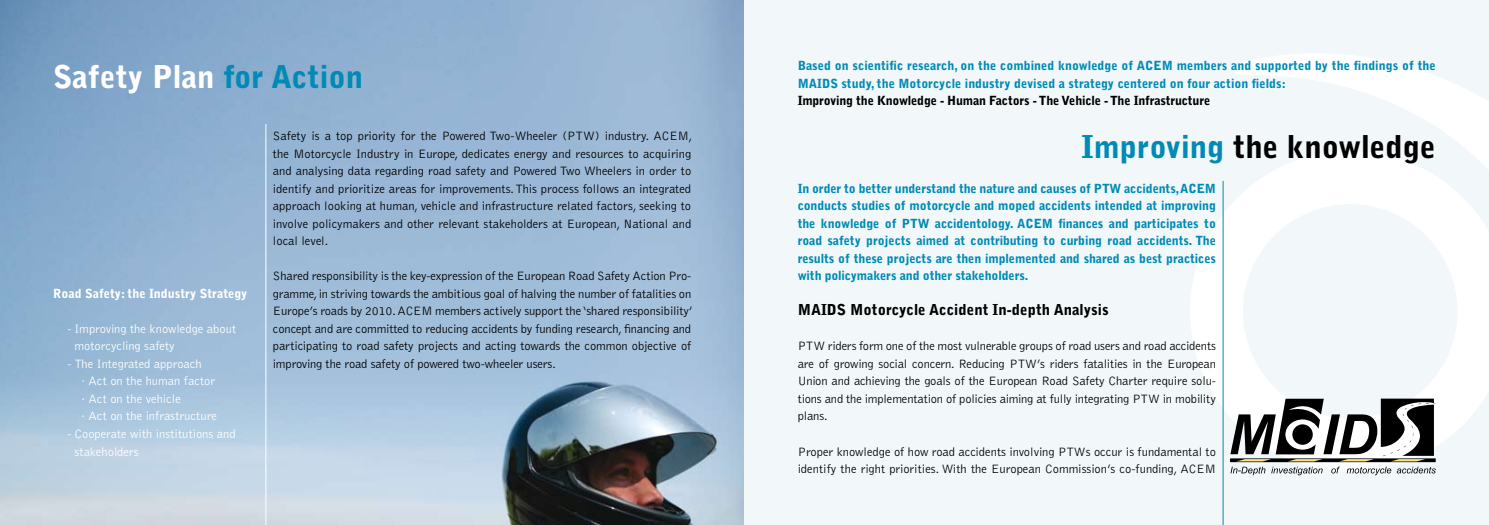
<style>
.page{position:relative;width:1489px;height:525px;background:#fff}
.page>*{position:absolute;margin:0;border:0;box-sizing:border-box;transform-origin:0 0}
.t1{font:900 31.25px "Bell Gothic";color:#000}
.t2{font:900 31.25px "Bell Gothic";color:#fff}
.t3{font:900 15px "Bell Gothic";color:#000}
.t4{font:300 12.5px/17.5px "Bell Gothic";color:#000;text-align:justify}
.t5{font:900 12.5px/17.5px "Bell Gothic";color:#008ab5;text-align:justify}
.t6{font:300 12.5px/17.5px "Bell Gothic";color:#fff}
.t7{font:900 12.5px "Bell Gothic";letter-spacing:-.015em;color:#000}
.t8{font:900 12.5px "Bell Gothic";color:#fff}
.s1{color:#008ab5}
</style>
<div class="page">
<img style="left:0;top:0;width:744px;height:524px">
<hr style="left:265px;top:124px;width:1px;height:400px;background:#fff">
<div style="left:744px;top:0;width:744px;height:524px;background:#f2f8fa"></div>
<svg style="left:1232px;top:54px;width:256px;height:97px"></svg>
<svg style="left:1190px;top:151px;width:298px;height:320px"></svg>
<hr style="left:1222px;top:181px;width:1px;height:343px;background:#008ab5">
<svg style="left:1230px;top:398px;width:205px;height:77px"></svg>
<h1 class="t2" style="left:53px;top:58px;width:311px">Safety Plan <span class="s1">for Action</span></h1>
<p class="t8" style="left:53px;top:286px;width:196px">Road Safety: the Industry Strategy</p>
<p class="t6" style="left:74px;top:320px;width:163px;text-indent:-7px">- Improving the knowledge about motorcycling safety</p>
<p class="t6" style="left:81px;top:355px;width:137px;text-indent:-14px">- The Integrated approach<br>· Act on the human factor · Act on the vehicle<br>· Act on the infrastructure</p>
<p class="t6" style="left:74px;top:425px;width:163px;text-indent:-7px">- Cooperate with institutions and stakeholders</p>
<p class="t4" style="left:273px;top:127px;width:421px">Safety is a top priority for the Powered Two-Wheeler (PTW) industry. ACEM, the Motorcycle Industry in Europe, dedicates energy and resources to acquiring and analysing data regarding road safety and Powered Two Wheelers in order to identify and prioritize areas for improvements. This process follows an integrated approach looking at human, vehicle and infrastructure related factors, seeking to involve policymakers and other relevant stakeholders at European, National and local level.</p>
<p class="t4" style="left:273px;top:267px;width:421px">Shared responsibility is the key-expression of the European Road Safety Action Pro&shy;gramme, in striving towards the ambitious goal of halving the number of fatalities on Europe’s roads by 2010. ACEM members actively support the ‘shared responsibility’ concept and are committed to reducing accidents by funding research, financing and participating to road safety projects and acting towards the common objective of improving the road safety of powered two-wheeler users.</p>
<p class="t5" style="left:797px;top:57px;width:639px">Based on scientific research, on the combined knowledge of ACEM members and supported by the findings of the<br>MAIDS study, the Motorcycle industry devised a strategy centered on four action fields:</p>
<p class="t7" style="left:797px;top:93px;width:414px">Improving the Knowledge - Human Factors - The Vehicle - The Infrastructure</p>
<h1 class="t1" style="left:1081px;top:128px;width:356px"><span class="s1">Improving</span> the knowledge</h1>
<p class="t5" style="left:797px;top:179px;width:420px">In order to better understand the nature and causes of PTW accidents, ACEM conducts studies of motorcycle and moped accidents intended at improving the knowledge of PTW accidentology. ACEM finances and participates to road safety projects aimed at contributing to curbing road accidents. The results of these projects are then implemented and shared as best practices with policymakers and other stakeholders.</p>
<p class="t3" style="left:797px;top:301px;width:312px">MAIDS Motorcycle Accident In-depth Analysis</p>
<p class="t4" style="left:797px;top:337px;width:420px">PTW riders form one of the most vulnerable groups of road users and road accidents are of growing social concern. Reducing PTW’s riders fatalities in the European Union and achieving the goals of the European Road Safety Charter require solu&shy;tions and the implementation of policies aiming at fully integrating PTW in mobility plans.</p>
<p class="t4" style="left:797px;top:442px;width:420px">Proper knowledge of how road accidents involving PTWs occur is fundamental to identify the right priorities. With the European Commission’s co-funding, ACEM</p>
</div>
